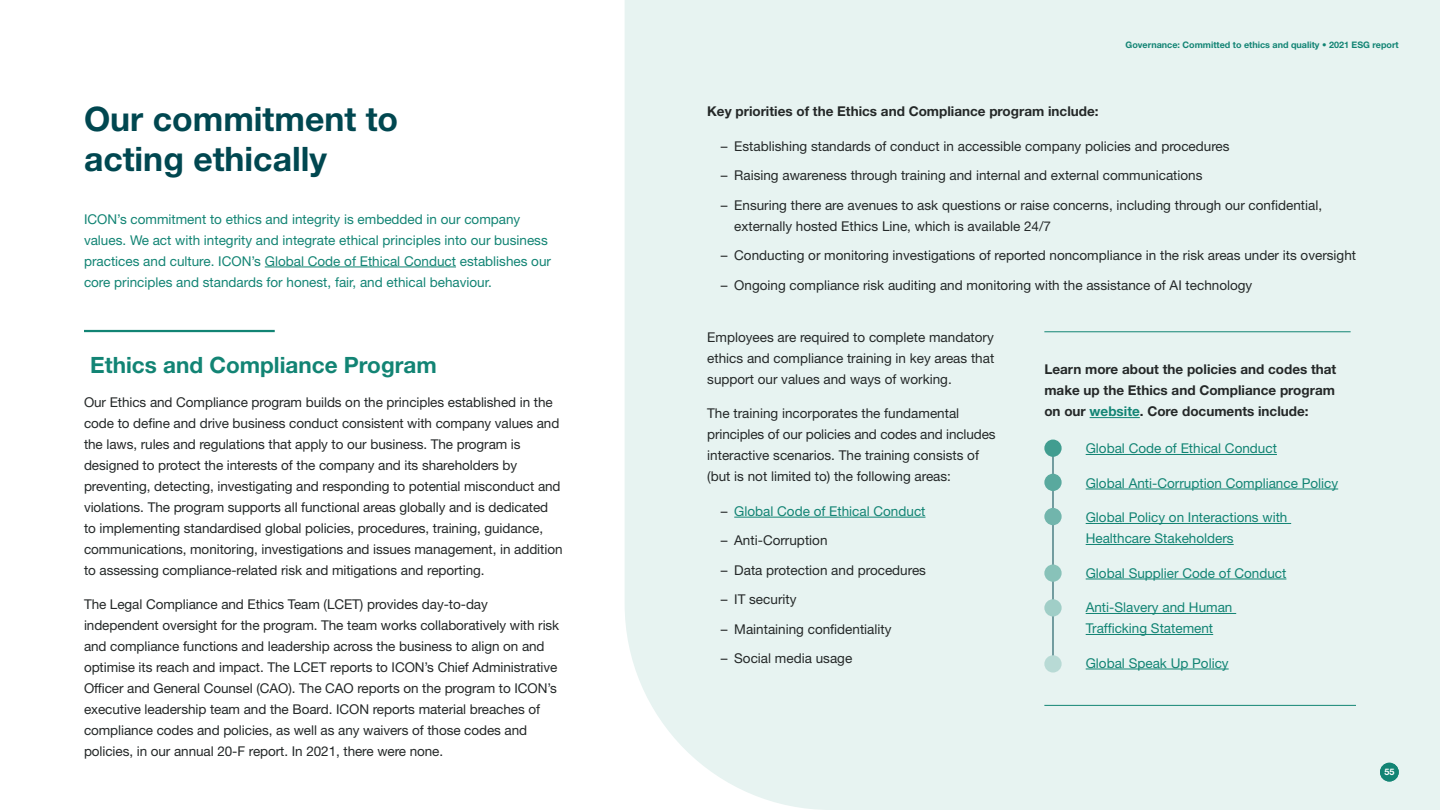
<style>
.page{position:relative;width:1440px;height:810px;background:#fff}
.page>*{position:absolute;margin:0;border:0;box-sizing:border-box;transform-origin:0 0}
.t1{font:700 33.75px/40.5px "Helvetica Neue LT Std";color:#004750}
.t2{font:700 22.5px "Helvetica Neue LT Std";color:#128474}
.t3{font:13.5px/21px "Helvetica Neue LT Std";letter-spacing:-.005em;color:#242828}
.t4{font:13.5px/21px "Helvetica Neue LT Std";color:#128474}
.t5{font:700 13.5px/21px "Helvetica Neue LT Std";color:#242828;text-align:justify}
.t6{font:700 9px "Helvetica Neue LT Std";color:#128474}
.t7{font:700 9px "Helvetica Neue LT Std";color:#fff}
.s1{color:#242828}
.s2{color:#128474}
</style>
<div class="page">
<hr style="left:265px;top:267px;width:191px;height:1px;background:#128474">
<div style="left:625px;top:0;width:815px;height:810px;background:#e7f3f1"></div>
<hr style="left:84px;top:330px;width:191px;height:2px;background:#128474">
<hr style="left:1090px;top:417px;width:50px;height:1px;background:#128474">
<hr style="left:1086px;top:454px;width:191px;height:1px;background:#128474">
<hr style="left:1086px;top:489px;width:252px;height:1px;background:#128474">
<hr style="left:1086px;top:523px;width:205px;height:1px;background:#128474">
<hr style="left:1086px;top:544px;width:148px;height:1px;background:#128474">
<hr style="left:1086px;top:579px;width:200px;height:1px;background:#128474">
<hr style="left:1086px;top:613px;width:150px;height:1px;background:#128474">
<hr style="left:1086px;top:634px;width:127px;height:1px;background:#128474">
<hr style="left:1086px;top:669px;width:143px;height:1px;background:#128474">
<hr style="left:1053px;top:447px;width:1px;height:217px;background:#004750">
<div style="left:1044px;top:440px;width:18px;height:17px;background:#419d90;border-radius:50%"></div>
<div style="left:1044px;top:474px;width:18px;height:17px;background:#59a99e;border-radius:50%"></div>
<div style="left:1044px;top:508px;width:18px;height:17px;background:#71b5ac;border-radius:50%"></div>
<div style="left:1044px;top:655px;width:18px;height:18px;background:#b8dad5;border-radius:50%"></div>
<div style="left:1044px;top:599px;width:18px;height:17px;background:#a0cec7;border-radius:50%"></div>
<div style="left:1044px;top:565px;width:18px;height:17px;background:#88c2b9;border-radius:50%"></div>
<div style="left:1380px;top:763px;width:19px;height:19px;background:#128474;border-radius:50%"></div>
<hr style="left:734px;top:517px;width:192px;height:1px;background:#128474">
<hr style="left:1044px;top:705px;width:312px;height:1px;background:#128573">
<hr style="left:1044px;top:331px;width:307px;height:1px;background:#128573">
<h1 class="t1" style="left:84px;top:98px;width:316px">Our commitment to acting ethically</h1>
<p class="t4" style="left:84px;top:208px;width:469px">ICON’s commitment to ethics and integrity is embedded in our company values. We act with integrity and integrate ethical principles into our business practices and culture. ICON’s Global Code of Ethical Conduct establishes our core principles and standards for honest, fair, and ethical behaviour.</p>
<h2 class="t2" style="left:90px;top:351px;width:348px">Ethics and Compliance Program</h2>
<p class="t3" style="left:84px;top:391px;width:480px">Our Ethics and Compliance program builds on the principles established in the code to define and drive business conduct consistent with company values and the laws, rules and regulations that apply to our business. The program is designed to protect the interests of the company and its shareholders by preventing, detecting, investigating and responding to potential misconduct and violations. The program supports all functional areas globally and is dedicated to implementing standardised global policies, procedures, training, guidance, communications, monitoring, investigations and issues management, in addition to assessing compliance-related risk and mitigations and reporting.</p>
<p class="t3" style="left:84px;top:594px;width:477px">The Legal Compliance and Ethics Team (LCET) provides day-to-day independent oversight for the program. The team works collaboratively with risk and compliance functions and leadership across the business to align on and optimise its reach and impact. The LCET reports to ICON’s Chief Administrative Officer and General Counsel (CAO). The CAO reports on the program to ICON’s executive leadership team and the Board. ICON reports material breaches of compliance codes and policies, as well as any waivers of those codes and policies, in our annual 20-F report. In 2021, there were none.</p>
<p class="t6" style="left:1126px;top:39px;width:275px">Governance: Committed to ethics and quality • 2021 ESG report</p>
<p class="t5" style="left:707px;top:101px;width:393px">Key priorities of the Ethics and Compliance program include:</p>
<p class="t3" style="left:721px;top:135px;width:510px">– Establishing standards of conduct in accessible company policies and procedures</p>
<p class="t3" style="left:721px;top:165px;width:483px">– Raising awareness through training and internal and external communications</p>
<p class="t3" style="left:734px;top:194px;width:589px;text-indent:-14px">– Ensuring there are avenues to ask questions or raise concerns, including through our confidential, externally hosted Ethics Line, which is available 24/7</p>
<p class="t3" style="left:721px;top:245px;width:637px">– Conducting or monitoring investigations of reported noncompliance in the risk areas under its oversight</p>
<p class="t3" style="left:721px;top:274px;width:533px">– Ongoing compliance risk auditing and monitoring with the assistance of AI technology</p>
<p class="t3" style="left:707px;top:326px;width:289px;text-align:justify">Employees are required to complete mandatory ethics and compliance training in key areas that support our values and ways of working.</p>
<p class="t3" style="left:707px;top:403px;width:290px">The training incorporates the fundamental principles of our policies and codes and includes interactive scenarios. The training consists of (but is not limited to) the following areas:</p>
<p class="t4" style="left:721px;top:500px;width:206px"><span class="s1">–</span> Global Code of Ethical Conduct</p>
<p class="t3" style="left:721px;top:530px;width:108px">– Anti-Corruption</p>
<p class="t3" style="left:721px;top:559px;width:207px">– Data protection and procedures</p>
<p class="t3" style="left:721px;top:589px;width:77px">– IT security</p>
<p class="t3" style="left:721px;top:618px;width:172px">– Maintaining confidentiality</p>
<p class="t3" style="left:721px;top:648px;width:133px">– Social media usage</p>
<p class="t5" style="left:1044px;top:359px;width:294px">Learn more about the policies and codes that make up the Ethics and Compliance program on our <span class="s2">website</span>. Core documents include:</p>
<p class="t4" style="left:1086px;top:438px;width:193px">Global Code of Ethical Conduct</p>
<p class="t4" style="left:1086px;top:472px;width:254px">Global Anti-Corruption Compliance Policy</p>
<p class="t4" style="left:1086px;top:507px;width:203px">Global Policy on Interactions with<br>Healthcare Stakeholders</p>
<p class="t4" style="left:1086px;top:562px;width:202px">Global Supplier Code of Conduct</p>
<p class="t4" style="left:1086px;top:597px;width:148px">Anti-Slavery and Human<br>Trafficking Statement</p>
<p class="t4" style="left:1086px;top:652px;width:145px">Global Speak Up Policy</p>
<p class="t7" style="left:1384px;top:766px;width:12px">55</p>
</div>
